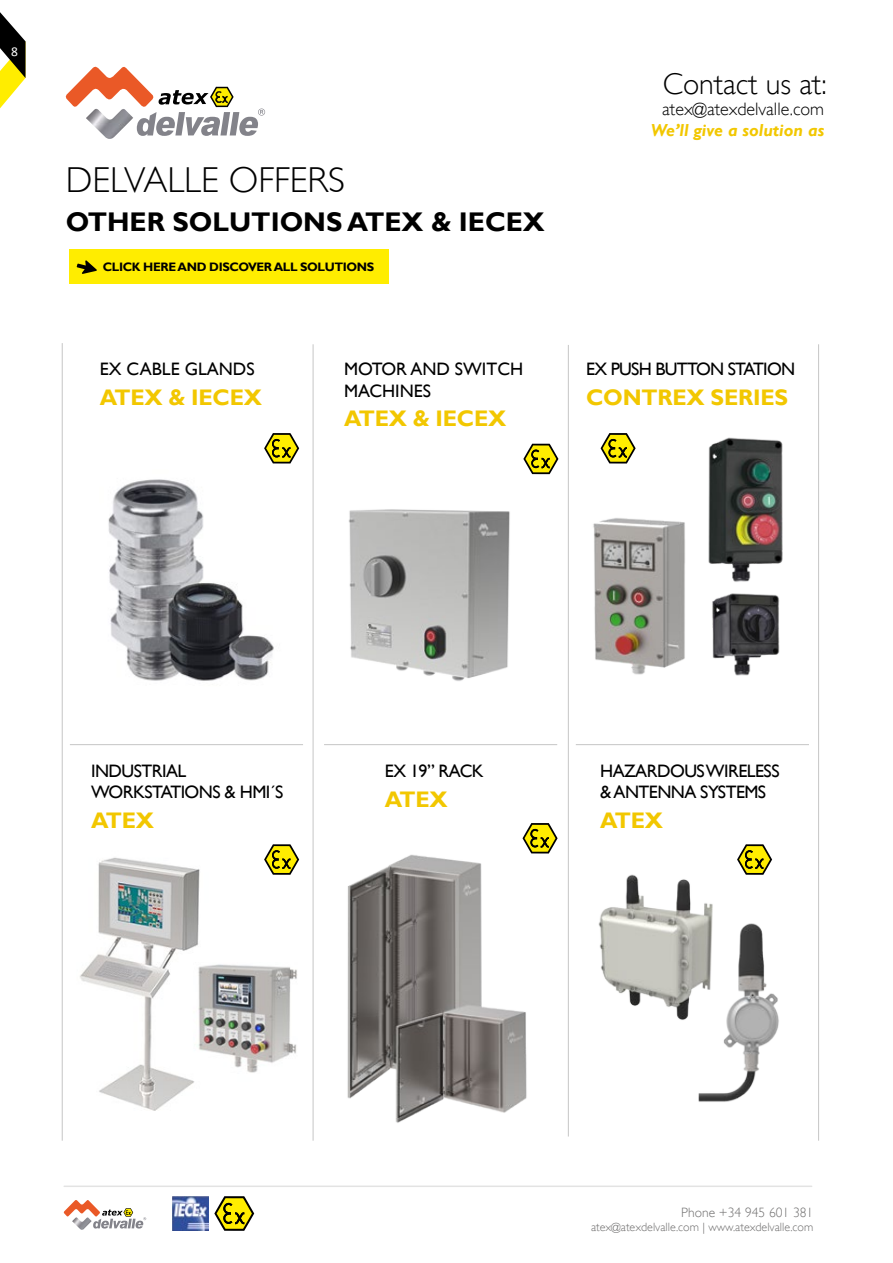
<style>
.page{position:relative;width:893px;height:1263px;background:#fff}
.page>*{position:absolute;margin:0;border:0;box-sizing:border-box;transform-origin:0 0}
.t1{font:300 36px "Gill Sans";color:#000}
.t2{font:300 30px "Gill Sans";color:#000}
.t3{font:700 27px "Gill Sans";color:#000}
.t4{font:700 22.5px "Gill Sans";letter-spacing:-.01em;color:#f2c700}
.t5{font:18px/21px "Gill Sans";letter-spacing:-.03em;color:#000}
.t6{font:18px/21.6px "Gill Sans";color:#000}
.t7{font:300 18px "Gill Sans";color:#000}
.t8{font:italic 700 17.4px "Gill Sans";color:#f2c700}
.t9{font:300 13.5px "Gill Sans";color:#706f6f}
.t10{font:13.5px "Calibri";color:#fff}
.t11{font:700 12.3px "Gill Sans";letter-spacing:-.03em;color:#000}
.t12{font:300 12px "Gill Sans";color:#706f6f}
</style>
<div class="page">
<svg style="left:0;top:12px;width:26px;height:97px"></svg>
<svg style="left:63px;top:1200px;width:83px;height:28px"></svg>
<svg style="left:214px;top:1196px;width:40px;height:35px"></svg>
<img style="left:173px;top:1197px;width:35px;height:34px">
<hr style="left:64px;top:1185px;width:748px;height:2px;background:#e3e3e3">
<img style="left:80px;top:857px;width:220px;height:254px">
<img style="left:108px;top:463px;width:182px;height:218px">
<svg style="left:264px;top:844px;width:35px;height:31px"></svg>
<svg style="left:264px;top:433px;width:35px;height:30px"></svg>
<img style="left:598px;top:874px;width:115px;height:146px">
<img style="left:698px;top:916px;width:81px;height:186px">
<svg style="left:737px;top:844px;width:35px;height:31px"></svg>
<img style="left:593px;top:437px;width:190px;height:239px">
<svg style="left:601px;top:433px;width:35px;height:30px"></svg>
<svg style="left:523px;top:443px;width:35px;height:31px"></svg>
<img style="left:349px;top:509px;width:161px;height:172px">
<hr style="left:568px;top:345px;width:1px;height:791px;background:#c6c6c6">
<hr style="left:62px;top:343px;width:1px;height:798px;background:#c6c6c6">
<hr style="left:313px;top:344px;width:1px;height:797px;background:#c6c6c6">
<hr style="left:818px;top:344px;width:1px;height:797px;background:#c6c6c6">
<hr style="left:70px;top:744px;width:233px;height:1px;background:#c6c6c6">
<hr style="left:324px;top:744px;width:233px;height:1px;background:#c6c6c6">
<hr style="left:576px;top:744px;width:233px;height:1px;background:#c6c6c6">
<svg style="left:522px;top:823px;width:36px;height:30px"></svg>
<img style="left:347px;top:850px;width:202px;height:273px">
<img style="left:104px;top:136px;width:11px;height:3px">
<svg style="left:65px;top:66px;width:200px;height:70px"></svg>
<div style="left:69px;top:249px;width:320px;height:34px;background:#ffed00"></div>
<svg style="left:77px;top:260px;width:20px;height:14px"></svg>
<p class="t10" style="left:11px;top:43px;width:8px">8</p>
<h1 class="t1" style="left:66px;top:159px;width:281px">DELVALLE OFFERS</h1>
<h3 class="t3" style="left:66px;top:206px;width:481px">OTHER SOLUTIONS ATEX &amp; IECEX</h3>
<p class="t11" style="left:103px;top:259px;width:273px">CLICK HERE AND DISCOVER ALL SOLUTIONS</p>
<p class="t6" style="left:100px;top:359px;width:156px">EX CABLE GLANDS</p>
<p class="t4" style="left:100px;top:383px;width:164px">ATEX &amp; IECEX</p>
<p class="t6" style="left:344px;top:359px;width:181px">MOTOR AND SWITCH<br>MACHINES</p>
<p class="t4" style="left:344px;top:405px;width:164px">ATEX &amp; IECEX</p>
<h2 class="t2" style="left:663px;top:66px;width:165px">Contact us at:</h2>
<p class="t7" style="left:662px;top:99px;width:163px">atex@atexdelvalle.com</p>
<p class="t8" style="left:651px;top:120px;width:175px">We’ll give a solution as</p>
<p class="t5" style="left:586px;top:359px;width:211px">EX PUSH BUTTON STATION</p>
<p class="t4" style="left:586px;top:383px;width:203px">CONTREX SERIES</p>
<p class="t5" style="left:91px;top:761px;width:194px">INDUSTRIAL<br>WORKSTATIONS &amp; HMI´S</p>
<p class="t4" style="left:91px;top:806px;width:64px">ATEX</p>
<p class="t5" style="left:385px;top:761px;width:100px">EX 19” RACK</p>
<p class="t4" style="left:385px;top:785px;width:64px">ATEX</p>
<p class="t5" style="left:600px;top:761px;width:181px">HAZARDOUS WIRELESS &amp; ANTENNA SYSTEMS</p>
<p class="t4" style="left:600px;top:806px;width:64px">ATEX</p>
<p class="t9" style="left:681px;top:1205px;width:134px">Phone +34 945 601 381</p>
<p class="t12" style="left:591px;top:1220px;width:224px">atex@atexdelvalle.com | www.atexdelvalle.com</p>
</div>
